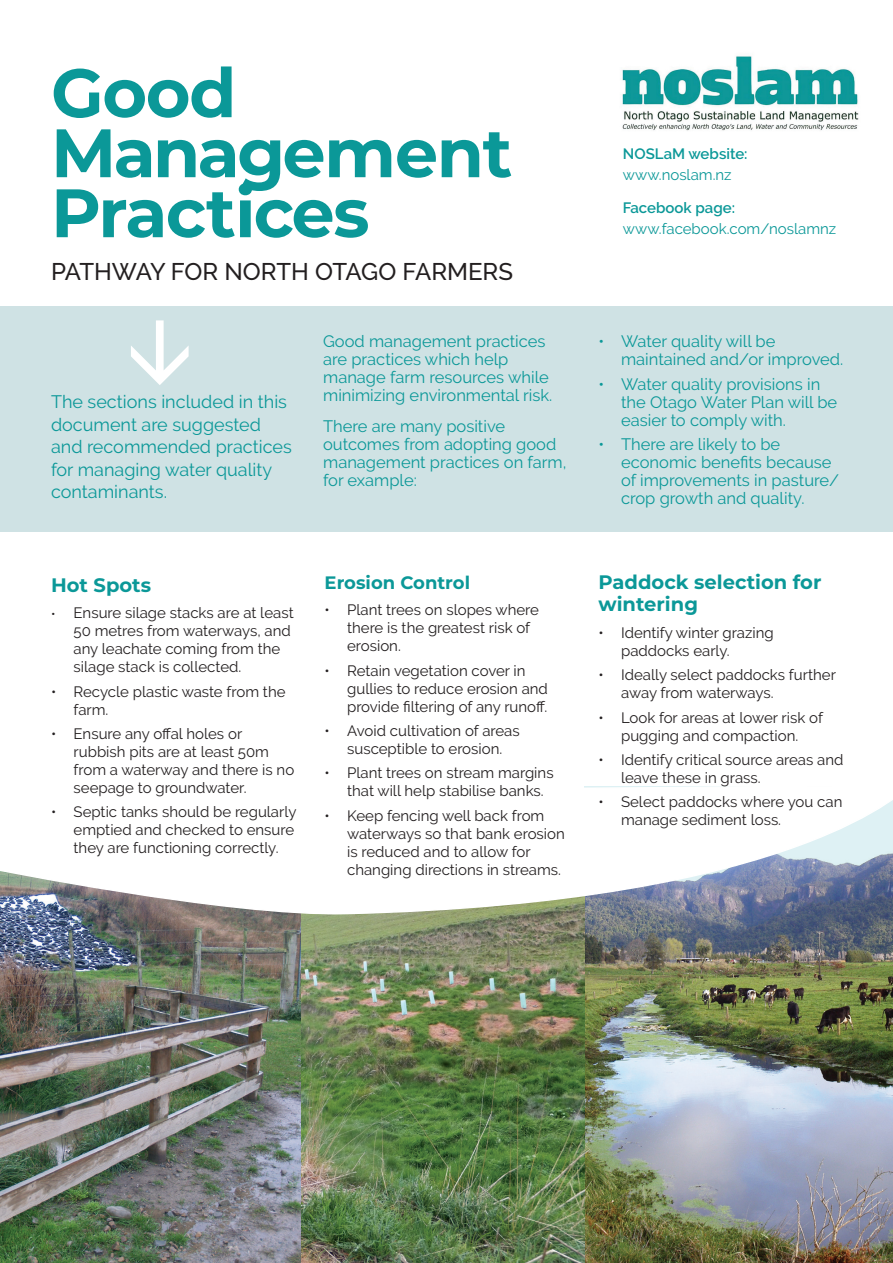
<style>
.page{position:relative;width:893px;height:1263px;background:#fff}
.page>*{position:absolute;margin:0;border:0;box-sizing:border-box;transform-origin:0 0}
.Heading{font:700 68.4px/60px "Montserrat";letter-spacing:-.02em;color:#0b9898}
.Heading-2{font:500 24px "Raleway";color:#231f20}
.Heading-3{font:700 19.5px/22.5px "Montserrat";color:#0b9898}
.small_body{font:18px/22.5px "Raleway";color:#0b9898}
.Heading-4{font:700 18px "Montserrat";color:#0b9898}
.bullots{font:16.5px/18px "Raleway";color:#0b9898}
.small_body-2{font:16.5px/18px "Raleway";color:#0b9898}
.bullots-2{font:15px/18px "Raleway";color:#231f20}
.body_text{font:15px/21px "Raleway";color:#0b9898}
.body_text-2{font:600 15px/21px "Raleway";color:#0b9898}
.s1{font-family:"Montserrat"}
.s2{font-weight:400}
.s3{font-weight:600}
</style>
<div class="page">
<img style="left:0;top:918px;width:302px;height:345px">
<img style="left:585px;top:918px;width:308px;height:345px">
<img style="left:302px;top:918px;width:283px;height:345px">
<div style="left:0;top:306px;width:893px;height:225px;background:#cfe2e4"></div>
<img style="left:621px;top:55px;width:238px;height:76px">
<svg style="left:0;top:786px;width:893px;height:132px"></svg>
<p class="Heading" style="left:51px;top:59px;width:463px">Good<br>Management<br>Practices</p>
<p class="Heading-2" style="left:51px;top:257px;width:463px">PATHWAY FOR NORTH OTAGO FARMERS</p>
<p class="small_body" style="left:51px;top:390px;width:242px">The sections included in this document are suggested and recommended practices for managing water quality contaminants.</p>
<p class="small_body-2" style="left:323px;top:332px;width:231px">Good management practices are practices which help manage farm resources while minimizing environmental risk.</p>
<p class="small_body-2" style="left:323px;top:417px;width:245px">There are many positive outcomes from adopting good management practices on farm, for example:</p>
<p class="Heading-3" style="left:51px;top:572px;width:102px">Hot Spots</p>
<p class="bullots-2" style="left:74px;top:604px;width:222px;text-indent:-23px"><span class="s1">•</span> Ensure silage stacks are at least<br>50 metres from waterways, and any leachate coming from the silage stack is collected.</p>
<p class="bullots-2" style="left:74px;top:682px;width:213px;text-indent:-23px">• Recycle plastic waste from the farm.</p>
<p class="bullots-2" style="left:74px;top:725px;width:222px;text-indent:-23px">• Ensure any offal holes or rubbish pits are at least 50m from a waterway and there is no seepage to groundwater.</p>
<p class="bullots-2" style="left:74px;top:803px;width:224px;text-indent:-23px">• Septic tanks should be regularly emptied and checked to ensure they are functioning correctly.</p>
<p class="Heading-4" style="left:325px;top:569px;width:147px">Erosion Control</p>
<p class="bullots-2" style="left:347px;top:601px;width:193px;text-indent:-23px">• Plant trees on slopes where there is the greatest risk of erosion.</p>
<p class="bullots-2" style="left:347px;top:661px;width:202px;text-indent:-23px">• Retain vegetation cover in gullies to reduce erosion and provide filtering of any runoff.</p>
<p class="bullots-2" style="left:325px;top:722px;width:197px;text-align:center">• Avoid cultivation of areas susceptible to erosion.</p>
<p class="bullots-2" style="left:347px;top:764px;width:208px;text-indent:-23px">• Plant trees on stream margins that will help stabilise banks.</p>
<p class="bullots-2" style="left:347px;top:806px;width:219px;text-indent:-23px">• Keep fencing well back from waterways so that bank erosion is reduced and to allow for changing directions in streams.</p>
<p class="body_text-2" style="left:623px;top:143px;width:126px">NOSLaM website: <span class="s2">www.noslam.nz</span></p>
<p class="body_text" style="left:623px;top:198px;width:215px"><span class="s3">Facebook page: </span>www.facebook.com/noslamnz</p>
<p class="bullots" style="left:621px;top:332px;width:224px;text-indent:-23px">• Water quality will be maintained and/or improved.</p>
<p class="bullots" style="left:621px;top:375px;width:218px;text-indent:-23px">• Water quality provisions in the Otago Water Plan will be easier to comply with.</p>
<p class="bullots" style="left:621px;top:435px;width:220px;text-indent:-23px">• There are likely to be economic benefits because of improvements in pasture/ crop growth and quality.</p>
<p class="Heading-3" style="left:598px;top:569px;width:224px">Paddock selection for wintering</p>
<p class="bullots-2" style="left:621px;top:623px;width:154px;text-indent:-23px">• Identify winter grazing paddocks early.</p>
<p class="bullots-2" style="left:621px;top:666px;width:216px;text-indent:-23px">• Ideally select paddocks further away from waterways.</p>
<p class="bullots-2" style="left:598px;top:708px;width:226px;text-align:center">• Look for areas at lower risk of pugging and compaction.</p>
<p class="bullots-2" style="left:621px;top:750px;width:224px;text-indent:-23px">• Identify critical source areas and leave these in grass.</p>
<p class="bullots-2" style="left:621px;top:793px;width:223px;text-indent:-23px">• Select paddocks where you can manage sediment loss.</p>
</div>
